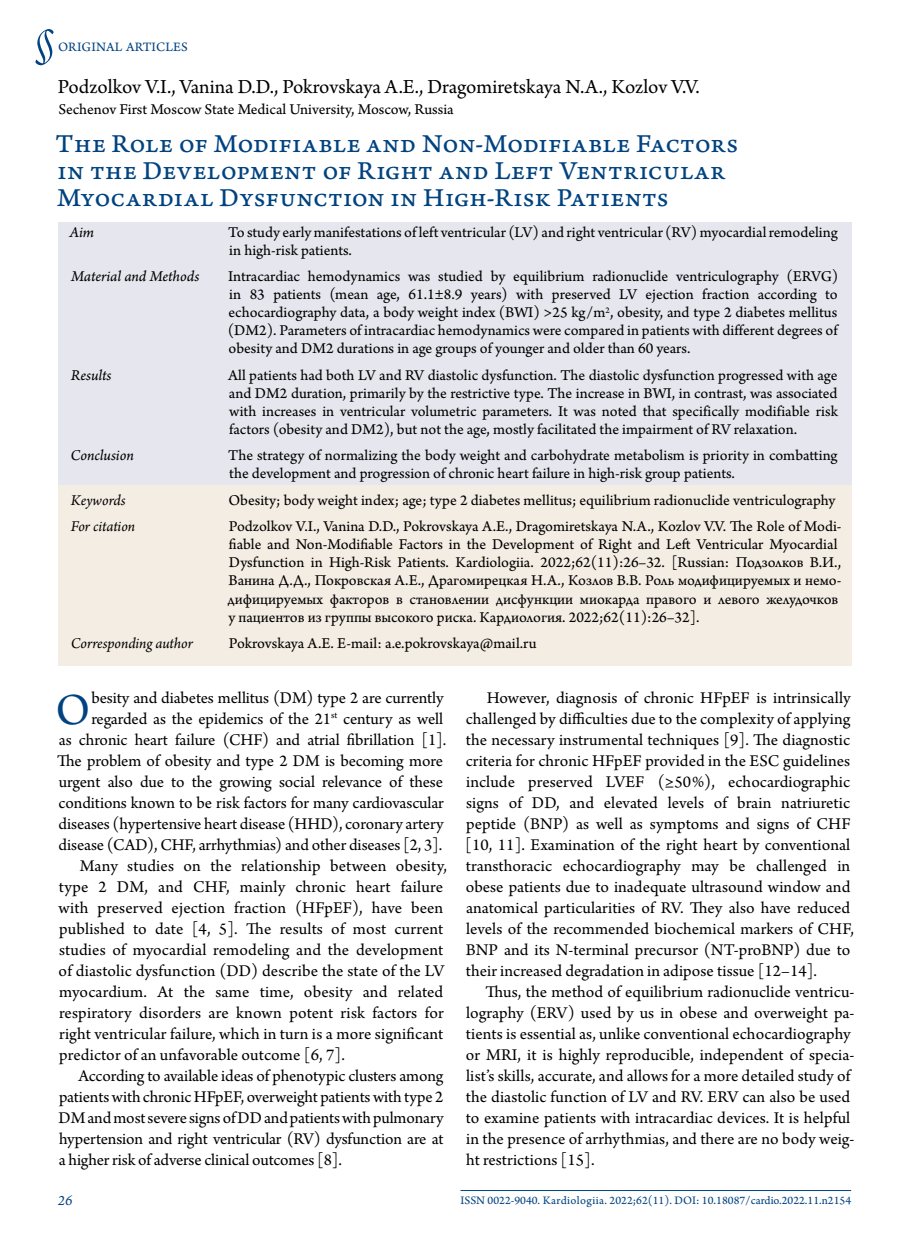
<style>
.page{position:relative;width:915px;height:1234px;background:#fff}
.page>*{position:absolute;margin:0;border:0;box-sizing:border-box;transform-origin:0 0}
.t1{font:54px "Arno Pro Light Italic Display";color:#004380}
.t2{font:46.8px "Arno Pro";color:#004380}
.t3{font:27px/27px "Arno Pro Caption";letter-spacing:.015em;color:#004380}
.t4{font:21px "Arno Pro";color:#000}
.t5{font:17.25px/21px "Arno Pro";letter-spacing:.005em;color:#000}
.t6{font:15.75px/18px "Arno Pro Sm Text";color:#000}
.t7{font:15.75px "Arno Pro Italic Sm Text";letter-spacing:-.005em;color:#000}
.t8{font:italic 15.75px "Arno Pro";letter-spacing:-.005em;color:#000}
.t9{font:15px "Arno Pro Italic Sm Text";color:#004380}
.t10{font:13.5px "Arno Pro Sm Text";letter-spacing:.01em;color:#004380}
.t11{font:12px "Arno Pro Sm Text";color:#004380}
</style>
<div class="page">
<hr style="left:460px;top:1189px;width:390px;height:1px;background:#004380">
<div style="left:58px;top:222px;width:792px;height:50px;background:#e6e7ee"></div>
<div style="left:58px;top:266px;width:792px;height:105px;background:#e6e7ee"></div>
<div style="left:58px;top:365px;width:792px;height:86px;background:#e6e7ee"></div>
<div style="left:58px;top:445px;width:792px;height:51px;background:#e6e7ee"></div>
<div style="left:58px;top:485px;width:792px;height:37px;background:#f4ede4"></div>
<div style="left:58px;top:516px;width:792px;height:123px;background:#f4ede4"></div>
<div style="left:58px;top:633px;width:792px;height:32px;background:#f4ede4"></div>
<h1 class="t1" style="left:35px;top:12px;width:22px">§</h1>
<p class="t10" style="left:58px;top:39px;width:131px">ORIGINAL ARTICLES</p>
<p class="t4" style="left:58px;top:75px;width:643px">Podzolkov V.I., Vanina D.D., Pokrovskaya A.E., Dragomiretskaya N.A., Kozlov V.V.</p>
<p class="t6" style="left:58px;top:101px;width:397px">Sechenov First Moscow State Medical University, Moscow, Russia</p>
<h3 class="t3" style="left:56px;top:131px;width:684px">The Role of Modifiable and Non-Modifiable Factors in the Development of Right and Left Ventricular<br>Myocardial Dysfunction in High-Risk Patients</h3>
<p class="t7" style="left:69px;top:223px;width:26px">Aim</p>
<p class="t6" style="left:228px;top:224px;width:611px">To study early manifestations of left ventricular (LV) and right ventricular (RV) myocardial remodeling in high-risk patients.</p>
<p class="t7" style="left:71px;top:267px;width:130px">Material and Methods</p>
<p class="t6" style="left:228px;top:268px;width:611px;text-align:justify">Intracardiac hemodynamics was studied by equilibrium radionuclide ventriculography (ERVG) in 83 patients (mean age, 61.1±8.9 years) with preserved LV ejection fraction according to echocardiography data, a body weight index (BWI) &gt;25 kg/m<sup>2</sup>, obesity, and type 2 diabetes mellitus (DM2). Parameters of intracardiac hemodynamics were compared in patients with different degrees of obesity and DM2 durations in age groups of younger and older than 60 years.</p>
<p class="t7" style="left:71px;top:366px;width:42px">Results</p>
<p class="t6" style="left:228px;top:367px;width:611px;text-align:justify">All patients had both LV and RV diastolic dysfunction. The diastolic dysfunction progressed with age and DM2 duration, primarily by the restrictive type. The increase in BWI, in contrast, was associated with increases in ventricular volumetric parameters. It was noted that specifically modifiable risk factors (obesity and DM2), but not the age, mostly facilitated the impairment of RV relaxation.</p>
<p class="t7" style="left:70px;top:446px;width:65px">Conclusion</p>
<p class="t6" style="left:228px;top:447px;width:610px">The strategy of normalizing the body weight and carbohydrate metabolism is priority in combatting the development and progression of chronic heart failure in high-risk group patients.</p>
<p class="t8" style="left:71px;top:491px;width:56px">Keywords</p>
<p class="t6" style="left:228px;top:492px;width:608px">Obesity; body weight index; age; type 2 diabetes mellitus; equilibrium radionuclide ventriculography</p>
<p class="t8" style="left:71px;top:517px;width:66px">For citation</p>
<p class="t6" style="left:227px;top:518px;width:615px">Podzolkov V.I., Vanina D.D., Pokrovskaya A.E., Dragomiretskaya N.A., Kozlov V.V. The Role of Modi&shy;fiable and Non-Modifiable Factors in the Development of Right and Left Ventricular Myocardial Dysfunction in High-Risk Patients. Kardiologiia. 2022;62(11):26–32. [Russian: Подзолков В.И., Ванина Д.Д., Покровская А.Е., Драгомирецкая Н.А., Козлов В.В. Роль модифицируемых и немо&shy;дифицируемых факторов в становлении дисфункции миокарда правого и левого желудочков у пациентов из группы высокого риска. Кардиология. 2022;62(11):26–32].</p>
<p class="t8" style="left:71px;top:634px;width:124px">Corresponding author</p>
<p class="t6" style="left:229px;top:635px;width:309px">Pokrovskaya A.E. E-mail: a.e.pokrovskaya@mail.ru</p>
<h2 class="t2" style="left:56px;top:682px;width:36px">O</h2>
<p class="t5" style="left:91px;top:687px;width:353px">besity and diabetes mellitus (DM) type 2 are currently</p>
<p class="t5" style="left:91px;top:708px;width:353px">regarded as the epidemics of the 21<sup>st</sup> century as well</p>
<p class="t5" style="left:59px;top:729px;width:389px">as chronic heart failure (CHF) and atrial fibrillation [1].</p>
<p class="t5" style="left:57px;top:750px;width:387px">The problem of obesity and type 2 DM is becoming more</p>
<p class="t5" style="left:59px;top:771px;width:385px">urgent also due to the growing social relevance of these</p>
<p class="t5" style="left:59px;top:792px;width:386px">conditions known to be risk factors for many cardiovascular</p>
<p class="t5" style="left:59px;top:813px;width:386px">diseases (hypertensive heart disease (HHD), coronary artery</p>
<p class="t5" style="left:59px;top:834px;width:385px">disease (CAD), CHF, arrhythmias) and other diseases [2, 3].</p>
<p class="t5" style="left:80px;top:855px;width:368px">Many studies on the relationship between obesity,</p>
<p class="t5" style="left:59px;top:876px;width:385px">type 2 DM, and CHF, mainly chronic heart failure</p>
<p class="t5" style="left:59px;top:897px;width:386px">with preserved ejection fraction (HFpEF), have been</p>
<p class="t5" style="left:59px;top:918px;width:385px">published to date [4, 5]. The results of most current</p>
<p class="t5" style="left:59px;top:939px;width:386px">studies of myocardial remodeling and the development</p>
<p class="t5" style="left:59px;top:960px;width:387px">of diastolic dysfunction (DD) describe the state of the LV</p>
<p class="t5" style="left:59px;top:981px;width:385px">myocardium. At the same time, obesity and related</p>
<p class="t5" style="left:59px;top:1002px;width:386px">respiratory disorders are known potent risk factors for</p>
<p class="t5" style="left:59px;top:1023px;width:386px">right ventricular failure, which in turn is a more significant</p>
<p class="t5" style="left:59px;top:1044px;width:287px">predictor of an unfavorable outcome [6, 7].</p>
<p class="t5" style="left:78px;top:1065px;width:366px">According to available ideas of phenotypic clusters among</p>
<p class="t5" style="left:59px;top:1086px;width:386px">patients with chronic HFpEF, overweight patients with type 2</p>
<p class="t5" style="left:59px;top:1107px;width:386px">DM and most severe signs of DD and patients with pulmonary</p>
<p class="t5" style="left:59px;top:1128px;width:386px">hypertension and right ventricular (RV) dysfunction are at</p>
<p class="t5" style="left:59px;top:1149px;width:284px">a higher risk of adverse clinical outcomes [8].</p>
<p class="t5" style="left:465px;top:687px;width:390px;text-indent:22px">However, diagnosis of chronic HFpEF is intrinsically challenged by difficulties due to the complexity of applying the necessary instrumental techniques [9]. The diagnostic criteria for chronic HFpEF provided in the ESC guidelines include preserved LVEF (≥50%), echocardiographic signs of DD, and elevated levels of brain natriuretic peptide (BNP) as well as symptoms and signs of CHF [10, 11]. Examination of the right heart by conventional transthoracic echocardiography may be challenged in obese patients due to inadequate ultrasound window and anatomical particularities of RV. They also have reduced levels of the recommended biochemical markers of CHF, BNP and its N-terminal precursor (NT-proBNP) due to their increased degradation in adipose tissue [12–14].</p>
<p class="t5" style="left:465px;top:981px;width:390px;text-indent:20px">Thus, the method of equilibrium radionuclide ventricu&shy;lography (ERV) used by us in obese and overweight pa&shy;tients is essential as, unlike conventional echocardiography or MRI, it is highly reproducible, independent of specia&shy;list’s skills, accurate, and allows for a more detailed study of the diastolic function of LV and RV. ERV can also be used to examine patients with intracardiac devices. It is helpful in the presence of arrhythmias, and there are no body weig&shy;ht restrictions [15].</p>
<p class="t9" style="left:58px;top:1190px;width:16px">26</p>
<p class="t11" style="left:460px;top:1192px;width:392px">ISSN 0022-9040. Kardiologiia. 2022;62(11). DOI: 10.18087/cardio.2022.11.n2154</p>
</div>
